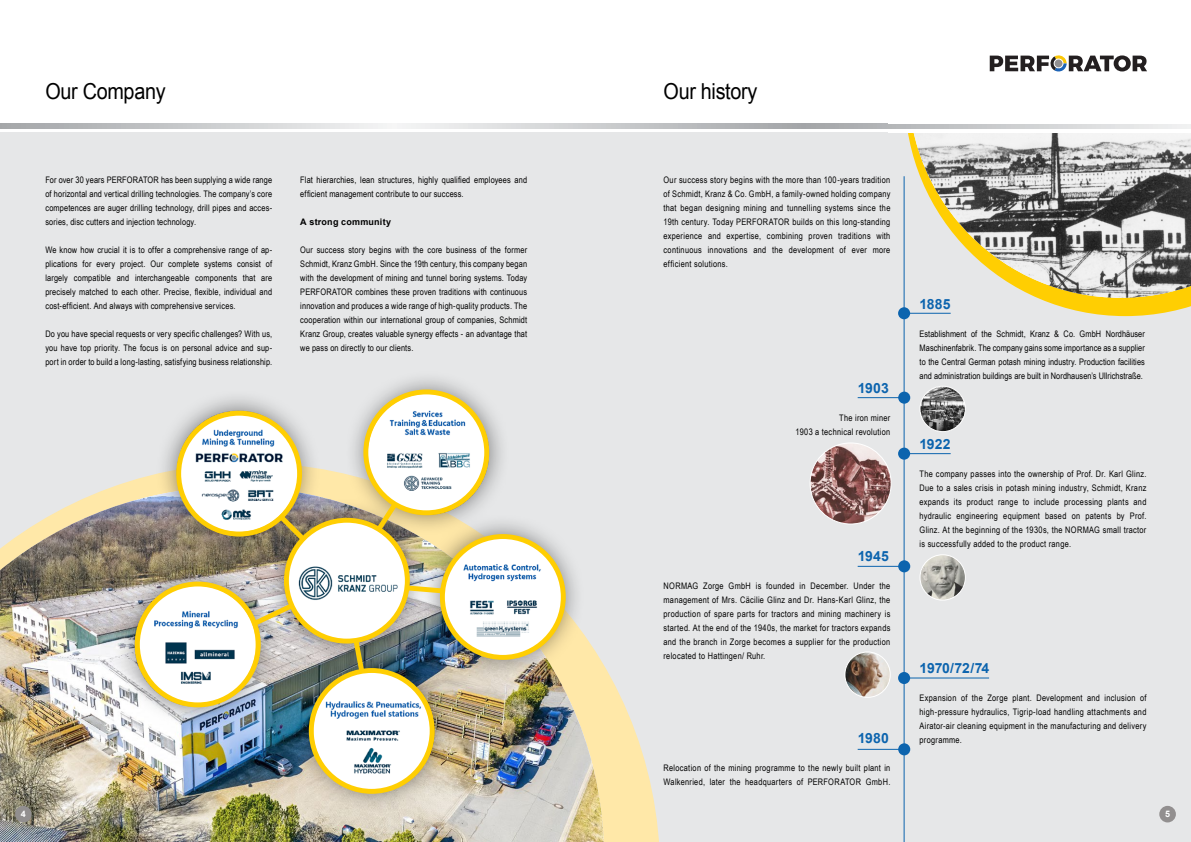
<style>
.page{position:relative;width:1191px;height:842px;background:#fff}
.page>*{position:absolute;margin:0;border:0;box-sizing:border-box;transform-origin:0 0}
.t1{font:22px "Arial";letter-spacing:-.015em;color:#000;scale:.9 1}
.t2{font:700 14px "Arial";color:#0c64ae}
.t3{font:9px/14px "Arial Narrow";letter-spacing:.025em;color:#000;text-align:justify}
.t4{font:700 9px "Arial";letter-spacing:.02em;color:#000}
.t5{font:700 9px "Arial";color:#fff}
</style>
<div class="page">
<div style="left:0;top:132px;width:1191px;height:710px;background:#e6e7e8"></div>
<svg style="left:113px;top:486px;width:546px;height:356px"></svg>
<svg style="left:904px;top:132px;width:287px;height:184px"></svg>
<img style="left:913px;top:132px;width:278px;height:166px">
<img style="left:0;top:487px;width:604px;height:355px">
<svg style="left:0;top:124px;width:1191px;height:5px;background:#caccce"></svg>
<div style="left:15px;top:806px;width:17px;height:16px;background:#928f8f;border-radius:50%"></div>
<div style="left:1159px;top:806px;width:16px;height:16px;background:#928f8f;border-radius:50%"></div>
<svg style="left:989px;top:55px;width:158px;height:17px"></svg>
<div style="left:114px;top:371px;width:470px;height:442px;background:#000;opacity:.52"></div>
<img style="left:130px;top:385px;width:439px;height:414px">
<div style="left:135px;top:582px;width:126px;height:125px;border:5px solid #ffce02;border-radius:50%"></div>
<div style="left:309px;top:668px;width:125px;height:126px;border:5px solid #ffce02;border-radius:50%"></div>
<div style="left:284px;top:518px;width:126px;height:125px;border:5px solid #ffce02;border-radius:50%"></div>
<div style="left:176px;top:411px;width:126px;height:125px;border:5px solid #ffce02;border-radius:50%"></div>
<div style="left:363px;top:389px;width:126px;height:126px;border:5px solid #ffce02;border-radius:50%"></div>
<div style="left:440px;top:534px;width:126px;height:126px;border:5px solid #ffce02;border-radius:50%"></div>
<svg style="left:274px;top:510px;width:36px;height:36px"></svg>
<svg style="left:247px;top:600px;width:50px;height:30px"></svg>
<svg style="left:371px;top:498px;width:30px;height:39px"></svg>
<svg style="left:402px;top:583px;width:46px;height:13px"></svg>
<svg style="left:350px;top:634px;width:17px;height:43px"></svg>
<hr style="left:903px;top:176px;width:1px;height:666px;background:#0c64ae">
<div style="left:898px;top:307px;width:12px;height:12px;background:#0c64ae;border-radius:50%"></div>
<div style="left:898px;top:448px;width:12px;height:12px;background:#0c64ae;border-radius:50%"></div>
<div style="left:898px;top:672px;width:12px;height:12px;background:#0c64ae;border-radius:50%"></div>
<div style="left:898px;top:392px;width:12px;height:12px;background:#0c64ae;border-radius:50%"></div>
<div style="left:898px;top:560px;width:12px;height:12px;background:#0c64ae;border-radius:50%"></div>
<div style="left:898px;top:743px;width:12px;height:12px;background:#0c64ae;border-radius:50%"></div>
<hr style="left:904px;top:313px;width:46px;height:1px;background:#0c64ae">
<hr style="left:904px;top:453px;width:46px;height:1px;background:#0c64ae">
<hr style="left:904px;top:677px;width:85px;height:1px;background:#0c64ae">
<hr style="left:857px;top:397px;width:47px;height:1px;background:#0c64ae">
<hr style="left:857px;top:566px;width:47px;height:1px;background:#0c64ae">
<hr style="left:857px;top:749px;width:47px;height:1px;background:#0c64ae">
<img style="left:920px;top:386px;width:45px;height:46px;border-radius:23px">
<div style="left:919px;top:386px;width:47px;height:46px;border:1px solid #fff;border-radius:50%"></div>
<img style="left:921px;top:556px;width:43px;height:43px">
<div style="left:919px;top:554px;width:47px;height:47px;border:1px solid #fff;border-radius:50%"></div>
<img style="left:846px;top:653px;width:44px;height:44px">
<div style="left:844px;top:651px;width:46px;height:47px;border:1px solid #fff;border-radius:50%"></div>
<img style="left:810px;top:443px;width:81px;height:81px;border-radius:41px">
<div style="left:809px;top:442px;width:82px;height:82px;border:1px solid #fff;border-radius:50%"></div>
<h1 class="t1" style="left:45px;top:77px;width:135px">Our Company</h1>
<p class="t3" style="left:45px;top:172px;width:228px">For over 30 years PERFORATOR has been supplying a wide range of horizontal and vertical drilling technologies. The company’s core competences are auger drilling technology, drill pipes and acces&shy;sories, disc cutters and injection technology.</p>
<p class="t3" style="left:45px;top:242px;width:228px">We know how crucial it is to offer a comprehensive range of ap&shy;plications for every project. Our complete systems consist of largely compatible and interchangeable components that are precisely matched to each other. Precise, flexible, individual and cost-efficient. And always with comprehensive services.</p>
<p class="t3" style="left:45px;top:326px;width:228px">Do you have special requests or very specific challenges? With us, you have top priority. The focus is on personal advice and sup&shy;port in order to build a long-lasting, satisfying business relationship.</p>
<p class="t3" style="left:300px;top:172px;width:228px">Flat hierarchies, lean structures, highly qualified employees and efficient management contribute to our success.</p>
<p class="t4" style="left:300px;top:216px;width:92px">A strong community</p>
<p class="t3" style="left:300px;top:242px;width:228px">Our success story begins with the core business of the former Schmidt, Kranz GmbH. Since the 19th century, this company began with the development of mining and tunnel boring systems. Today PERFORATOR combines these proven traditions with continuous innovation and produces a wide range of high-quality products. The cooperation within our international group of companies, Schmidt Kranz Group, creates valuable synergy effects - an advantage that we pass on directly to our clients.</p>
<h1 class="t1" style="left:663px;top:77px;width:106px">Our history</h1>
<p class="t3" style="left:663px;top:172px;width:228px">Our success story begins with the more than 100-years tradition of Schmidt, Kranz &amp; Co. GmbH, a family-owned holding company that began designing mining and tunnelling systems since the 19th century. Today PERFORATOR builds on this long-standing experience and expertise, combining proven traditions with continuous innovations and the development of ever more efficient solutions.</p>
<h2 class="t2" style="left:857px;top:379px;width:33px">1903</h2>
<p class="t3" style="left:795px;top:410px;width:96px;text-align:right">The iron miner<br>1903 a technical revolution</p>
<h2 class="t2" style="left:857px;top:547px;width:33px">1945</h2>
<p class="t3" style="left:663px;top:578px;width:228px">NORMAG Zorge GmbH is founded in December. Under the management of Mrs. Cäcilie Glinz and Dr. Hans-Karl Glinz, the production of spare parts for tractors and mining machinery is started. At the end of the 1940s, the market for tractors expands and the branch in Zorge becomes a supplier for the production relocated to Hattingen/ Ruhr.</p>
<h2 class="t2" style="left:857px;top:729px;width:33px">1980</h2>
<p class="t3" style="left:663px;top:760px;width:228px">Relocation of the mining programme to the newly built plant in<br>Walkenried, later the headquarters of PERFORATOR GmbH.</p>
<h2 class="t2" style="left:919px;top:295px;width:32px">1885</h2>
<p class="t3" style="left:919px;top:326px;width:227px">Establishment of the Schmidt, Kranz &amp; Co. GmbH Nordhäuser Maschinenfabrik. The company gains some importance as a supplier to the Central German potash mining industry. Production facilities and administration buildings are built in Nordhausen’s Ullrichstraße.</p>
<h2 class="t2" style="left:919px;top:435px;width:32px">1922</h2>
<p class="t3" style="left:919px;top:466px;width:228px">The company passes into the ownership of Prof. Dr. Karl Glinz.<br>Due to a sales crisis in potash mining industry, Schmidt, Kranz expands its product range to include processing plants and hydraulic engineering equipment based on patents by Prof.<br>Glinz. At the beginning of the 1930s, the NORMAG small tractor is successfully added to the product range.</p>
<h2 class="t2" style="left:919px;top:659px;width:71px">1970/72/74</h2>
<p class="t3" style="left:919px;top:690px;width:228px">Expansion of the Zorge plant. Development and inclusion of high-pressure hydraulics, Tigrip-load handling attachments and Airator-air cleaning equipment in the manufacturing and delivery programme.</p>
<p class="t5" style="left:21px;top:808px;width:7px">4</p>
<p class="t5" style="left:1165px;top:808px;width:7px">5</p>
</div>
